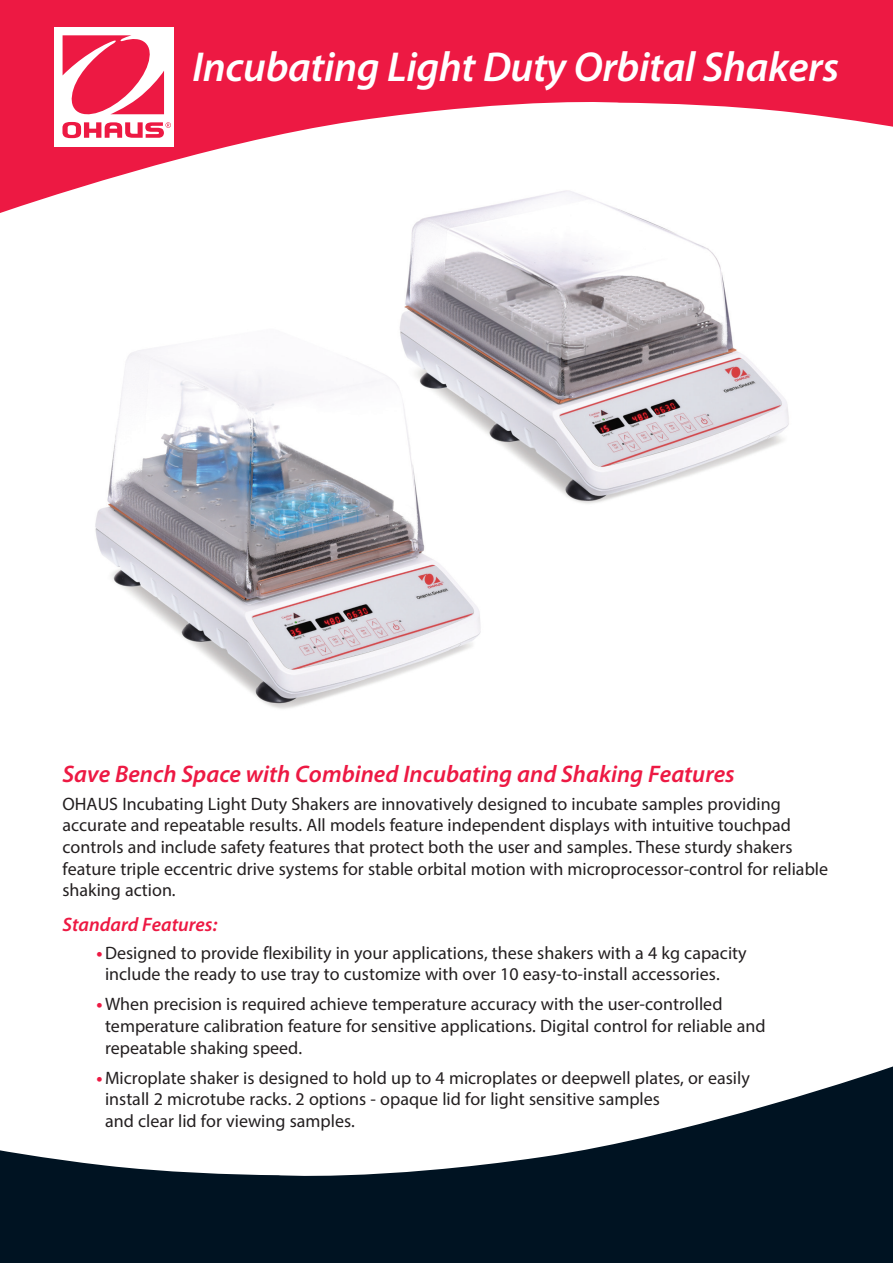
<style>
.page{position:relative;width:893px;height:1263px;background:#fff}
.page>*{position:absolute;margin:0;border:0;box-sizing:border-box;transform-origin:0 0}
.Cover_Product_Name{font:italic 600 42px "Myriad Pro";letter-spacing:-.01em;color:#fff}
.Cover_Headline_Text{font:italic 600 24px "Myriad Pro";color:#ed1943}
.Cover_Standard_Featu{font:italic 600 19.5px "Myriad Pro";color:#ed1943}
.Cover_Copy_Text{font:18px/21.6px "Myriad Pro";color:#231f20}
.s1{font-weight:700;color:#ed1943}
</style>
<div class="page">
<svg style="left:0;top:0;width:893px;height:213px;fill:#ed1943"></svg>
<div style="left:54px;top:27px;width:120px;height:119px;background:#fff"></div>
<svg style="left:62px;top:35px;width:109px;height:103px"></svg>
<svg style="left:0;top:1066px;width:893px;height:197px;fill:#001322"></svg>
<img style="left:95px;top:347px;width:386px;height:362px">
<img style="left:386px;top:173px;width:416px;height:364px">
<p class="Cover_Product_Name" style="left:193px;top:40px;width:648px">Incubating Light Duty Orbital Shakers</p>
<p class="Cover_Headline_Text" style="left:63px;top:758px;width:674px">Save Bench Space with Combined Incubating and Shaking Features</p>
<p class="Cover_Copy_Text" style="left:63px;top:793px;width:767px">OHAUS Incubating Light Duty Shakers are innovatively designed to incubate samples providing accurate and repeatable results. All models feature independent displays with intuitive touchpad controls and include safety features that protect both the user and samples. These sturdy shakers feature triple eccentric drive systems for stable orbital motion with microprocessor-control for reliable shaking action.</p>
<p class="Cover_Standard_Featu" style="left:63px;top:912px;width:156px">Standard Features:</p>
<p class="Cover_Copy_Text" style="left:105px;top:941px;width:643px;text-indent:-9px"><span class="s1">•</span>Designed to provide flexibility in your applications, these shakers with a 4 kg capacity include the ready to use tray to customize with over 10 easy-to-install accessories.</p>
<p class="Cover_Copy_Text" style="left:105px;top:993px;width:662px;text-indent:-9px"><span class="s1">•</span>When precision is required achieve temperature accuracy with the user-controlled temperature calibration feature for sensitive applications. Digital control for reliable and repeatable shaking speed.</p>
<p class="Cover_Copy_Text" style="left:105px;top:1066px;width:646px;text-indent:-9px"><span class="s1">•</span> Microplate shaker is designed to hold up to 4 microplates or deepwell plates, or easily install 2 microtube racks. 2 options - opaque lid for light sensitive samples<br>and clear lid for viewing samples.</p>
</div>
